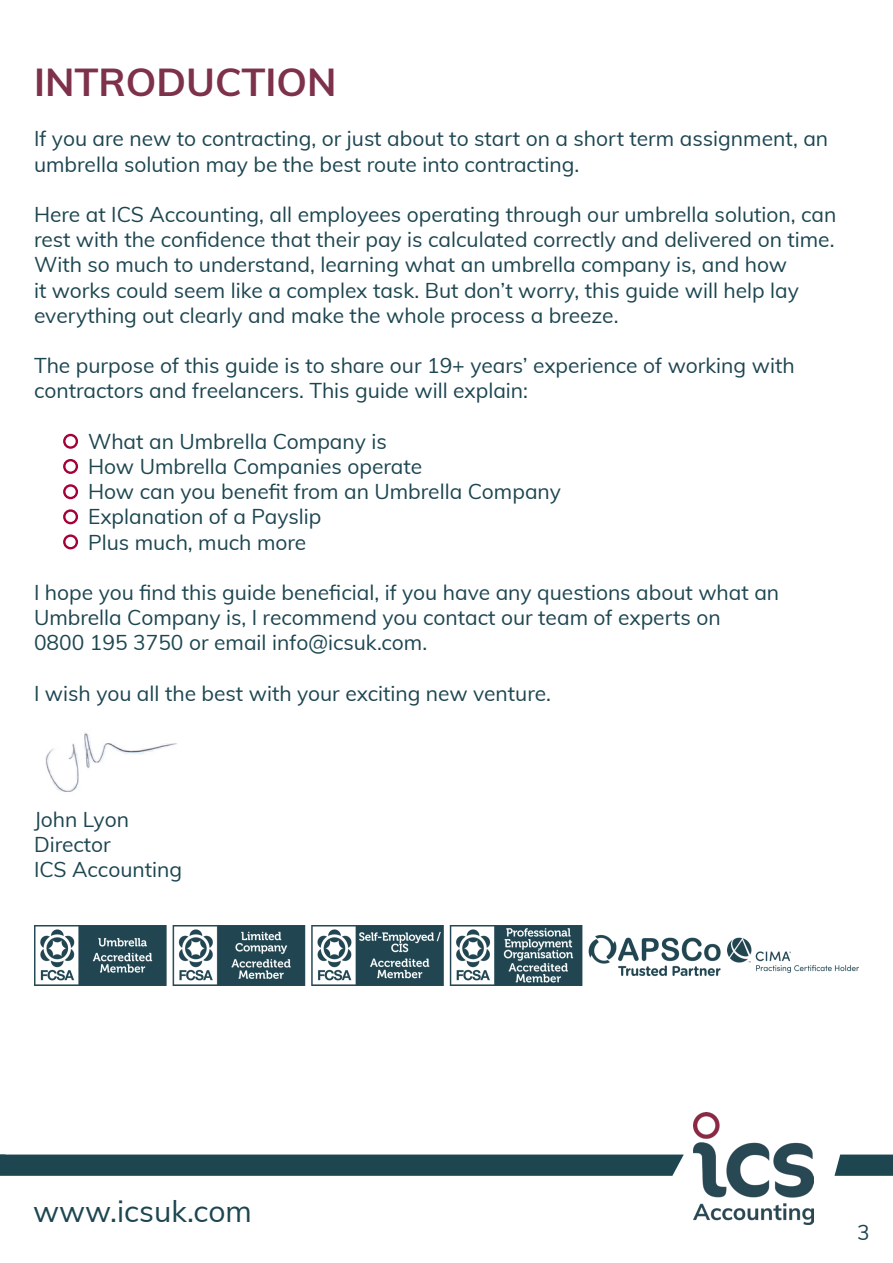
<style>
.page{position:relative;width:893px;height:1263px;background:#fff}
.page>*{position:absolute;margin:0;border:0;box-sizing:border-box;transform-origin:0 0}
.t1{font:700 39px "Muli";color:#7d314a}
.t2{font:30px "Muli";color:#1d4651}
.t3{font:21px/25.2px "Muli";color:#1d4651}
</style>
<div class="page">
<svg style="left:0;top:1154px;width:684px;height:22px;background:#254d57"></svg>
<img style="left:694px;top:1112px;width:119px;height:113px">
<svg style="left:834px;top:1154px;width:59px;height:22px"></svg>
<svg style="left:63px;top:434px;width:15px;height:15px"></svg>
<svg style="left:63px;top:459px;width:15px;height:15px"></svg>
<svg style="left:63px;top:484px;width:15px;height:15px"></svg>
<svg style="left:63px;top:509px;width:15px;height:15px"></svg>
<img style="left:45px;top:732px;width:132px;height:60px">
<svg style="left:63px;top:534px;width:15px;height:15px"></svg>
<img style="left:34px;top:925px;width:825px;height:60px">
<p class="t1" style="left:34px;top:53px;width:304px">INTRODUCTION</p>
<p class="t3" style="left:34px;top:125px;width:796px">If you are new to contracting, or just about to start on a short term assignment, an umbrella solution may be the best route into contracting.</p>
<p class="t3" style="left:34px;top:201px;width:804px">Here at ICS Accounting, all employees operating through our umbrella solution, can rest with the confidence that their pay is calculated correctly and delivered on time.</p>
<p class="t3" style="left:34px;top:251px;width:766px">With so much to understand, learning what an umbrella company is, and how it works could seem like a complex task. But don’t worry, this guide will help lay everything out clearly and make the whole process a breeze.</p>
<p class="t3" style="left:34px;top:352px;width:762px">The purpose of this guide is to share our 19+ years’ experience of working with contractors and freelancers. This guide will explain:</p>
<p class="t3" style="left:88px;top:428px;width:300px">What an Umbrella Company is</p>
<p class="t3" style="left:88px;top:453px;width:336px">How Umbrella Companies operate</p>
<p class="t3" style="left:88px;top:478px;width:475px">How can you benefit from an Umbrella Company</p>
<p class="t3" style="left:88px;top:503px;width:235px">Explanation of a Payslip</p>
<p class="t3" style="left:88px;top:528px;width:220px">Plus much, much more</p>
<p class="t3" style="left:34px;top:579px;width:747px">I hope you find this guide beneficial, if you have any questions about what an<br>Umbrella Company is, I recommend you contact our team of experts on</p>
<p class="t3" style="left:34px;top:629px;width:395px">0800 195 3750 or email info@icsuk.com.</p>
<p class="t3" style="left:34px;top:680px;width:519px">I wish you all the best with your exciting new venture.</p>
<p class="t3" style="left:34px;top:806px;width:150px">John Lyon<br>Director<br>ICS Accounting</p>
<p class="t2" style="left:33px;top:1189px;width:220px">www.icsuk.com</p>
<p class="t3" style="left:857px;top:1218px;width:14px">3</p>
</div>
